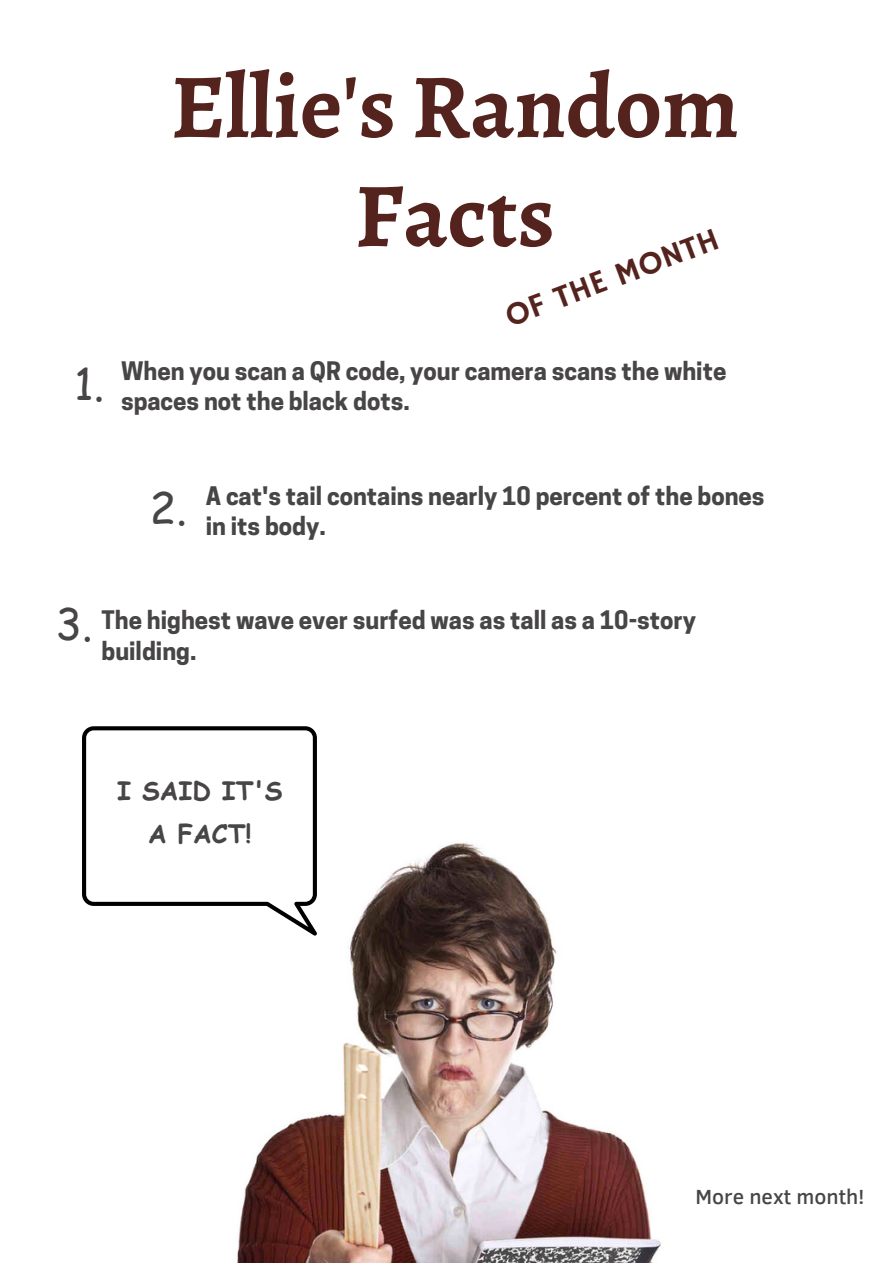
<style>
.page{position:relative;width:893px;height:1264px;background:#fff}
.page>*{position:absolute;margin:0;border:0;box-sizing:border-box;transform-origin:0 0}
.t1{font:700 91.5px "Alegreya";color:#55231e}
.t2{font:43.5px "Comic Sans MS";color:#474545}
.t3{font:32.7px "Hammersmith One";color:#55231e}
.t4{font:700 25.5px "Comic Sans MS";color:#474545}
.t5{font:700 24px/30.3px "Cooper Hewitt";color:#474545}
.t6{font:500 21px "Clear Sans";color:#474545}
</style>
<div class="page">
<img style="left:237px;top:842px;width:424px;height:420px">
<svg style="left:82px;top:726px;width:235px;height:209px"></svg>
<p class="t2" style="left:74px;top:351px;width:32px">1.</p>
<p class="t1" style="left:171px;top:44px;width:569px">Ellie's Random</p>
<p class="t1" style="left:355px;top:153px;width:201px">Facts</p>
<p class="t3" style="left:500px;top:300px;width:227px;rotate:-21deg">OF THE MONTH</p>
<p class="t5" style="left:121px;top:359px;width:606px">When you scan a QR code, your camera scans the white spaces not the black dots.</p>
<p class="t2" style="left:150px;top:476px;width:39px">2.</p>
<p class="t5" style="left:206px;top:483px;width:560px">A cat's tail contains nearly 10 percent of the bones in its body.</p>
<p class="t2" style="left:55px;top:592px;width:39px">3.</p>
<p class="t5" style="left:102px;top:608px;width:596px">The highest wave ever surfed was as tall as a 10-story building.</p>
<p class="t4" style="left:117px;top:771px;width:166px">I SAID IT'S</p>
<p class="t4" style="left:148px;top:815px;width:105px">A FACT!</p>
<p class="t6" style="left:695px;top:1180px;width:170px">More next month!</p>
</div>
